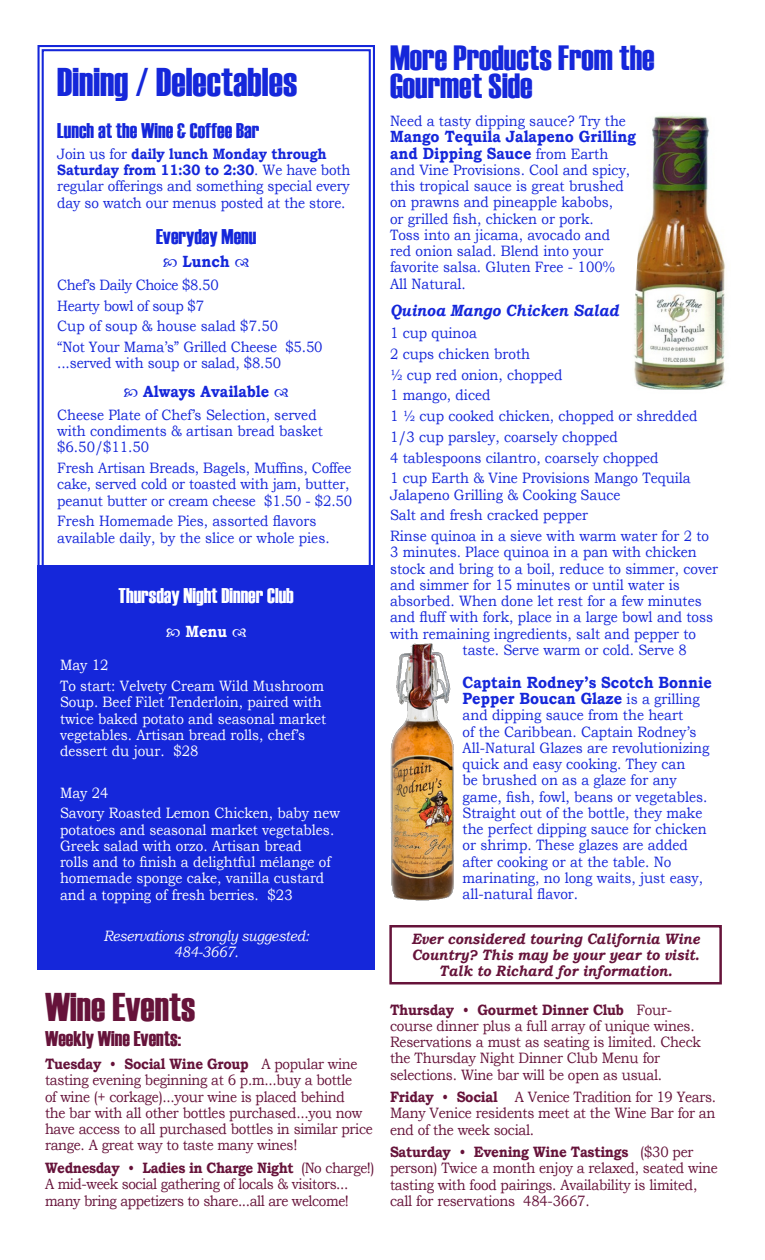
<style>
.page{position:relative;width:765px;height:1260px;background:#fff}
.page>*{position:absolute;margin:0;border:0;box-sizing:border-box;transform-origin:0 0}
.mini_heading{font:40px "Haettenschweiler";color:#1527da}
.mini_heading-2{font:40px "Haettenschweiler";color:#66133a}
.mini_heading-3{font:35px/28.8px "Haettenschweiler";color:#1527da}
.mini_heading-4{font:21.25px "Haettenschweiler";color:#1527da}
.Text{font:21.25px "Haettenschweiler";color:#fff}
.mini_heading-5{font:21.25px "Haettenschweiler";color:#66133a}
.Text-2{font:21.25px "Haettenschweiler";color:#1527da}
.Text-3{font:700 16.25px/16.2px "Bookman Old Style";color:#1527da;scale:.9 1}
.Text-4{font:italic 700 16.25px "Bookman Old Style";color:#1527da;scale:.9 1}
.Text-5{font:700 16.25px "Bookman Old Style";color:#fff;scale:.9 1}
.Text-6{font:15px/16.2px "Bookman Old Style";color:#1527da;scale:.9 1}
.text_wine{font:15px/16.2px "Bookman Old Style";letter-spacing:-.015em;color:#66133a;scale:.9 1}
.Text-7{font:15px/16.2px "Bookman Old Style";color:#fff;scale:.9 1}
.Text-8{font:italic 700 15px/16.2px "Bookman Old Style";color:#66133a;text-align:center;scale:.9 1}
.Text-9{font:italic 15px/16.2px "Bookman Old Style";letter-spacing:-.02em;color:#fff;text-align:center;scale:.9 1}
.Text-10{font:15px "Bookman Old Style";letter-spacing:-.025em;color:#1527da;scale:.9 1}
.Text-11{font:15px "Bookman Old Style";letter-spacing:-.02em;color:#1527da;scale:.9 1}
.s1{font-weight:400;font-size:15px}
.s2{font-weight:700}
</style>
<div class="page">
<svg style="left:37px;top:45px;width:338px;height:862px"></svg>
<div style="left:38px;top:565px;width:337px;height:405px;background:#1527da"></div>
<img style="left:634px;top:115px;width:91px;height:275px">
<img style="left:390px;top:643px;width:64px;height:258px">
<div style="left:389px;top:925px;width:333px;height:59px;border:2px solid #66133a"></div>
<svg style="left:163px;top:258px;width:14px;height:9px"></svg>
<svg style="left:235px;top:258px;width:14px;height:9px"></svg>
<svg style="left:124px;top:388px;width:14px;height:9px"></svg>
<svg style="left:275px;top:388px;width:13px;height:9px"></svg>
<p class="mini_heading-3" style="left:390px;top:43px;width:266px">More Products From the<br>Gourmet Side</p>
<p class="Text-6" style="left:390px;top:113px;width:264px">Need a tasty dipping sauce? Try the</p>
<p class="Text-3" style="left:390px;top:129px;width:275px">Mango Tequila Jalapeno Grilling and Dipping Sauce <span class="s1">from Earth</span></p>
<p class="Text-6" style="left:390px;top:162px;width:268px">and Vine Provisions. Cool and spicy, this tropical sauce is great brushed on prawns and pineapple kabobs, or grilled fish, chicken or pork.<br>Toss into an jicama, avocado and red onion salad. Blend into your favorite salsa. Gluten Free - 100%<br>All Natural.</p>
<p class="Text-4" style="left:390px;top:299px;width:256px">Quinoa Mango Chicken Salad</p>
<p class="Text-6" style="left:390px;top:325px;width:98px">1 cup quinoa</p>
<p class="Text-6" style="left:390px;top:346px;width:157px">2 cups chicken broth</p>
<p class="Text-6" style="left:390px;top:366px;width:193px">½ cup red onion, chopped</p>
<p class="Text-6" style="left:390px;top:387px;width:113px">1 mango, diced</p>
<p class="Text-6" style="left:390px;top:408px;width:343px">1 ½ cup cooked chicken, chopped or shredded</p>
<p class="Text-6" style="left:390px;top:429px;width:255px">1/3 cup parsley, coarsely chopped</p>
<p class="Text-6" style="left:390px;top:449px;width:300px">4 tablespoons cilantro, coarsely chopped</p>
<p class="Text-6" style="left:390px;top:470px;width:336px">1 cup Earth &amp; Vine Provisions Mango Tequila<br>Jalapeno Grilling &amp; Cooking Sauce</p>
<p class="Text-6" style="left:390px;top:507px;width:222px">Salt and fresh cracked pepper</p>
<p class="Text-6" style="left:390px;top:528px;width:356px">Rinse quinoa in a sieve with warm water for 2 to</p>
<p class="Text-6" style="left:390px;top:544px;width:342px">3 minutes. Place quinoa in a pan with chicken</p>
<p class="Text-6" style="left:390px;top:560px;width:366px">stock and bring to a boil, reduce to simmer, cover</p>
<p class="Text-6" style="left:390px;top:577px;width:324px">and simmer for 15 minutes or until water is</p>
<p class="Text-6" style="left:390px;top:593px;width:348px">absorbed. When done let rest for a few minutes</p>
<p class="Text-6" style="left:390px;top:609px;width:361px">and fluff with fork, place in a large bowl and toss</p>
<p class="Text-6" style="left:390px;top:625px;width:342px">with remaining ingredients, salt and pepper to</p>
<p class="Text-6" style="left:463px;top:642px;width:251px">taste. Serve warm or cold. Serve 8</p>
<p class="Text-3" style="left:463px;top:674px;width:278px">Captain Rodney’s Scotch Bonnie<br>Pepper Boucan Glaze <span class="s1">is a grilling</span></p>
<p class="Text-6" style="left:463px;top:707px;width:276px">and dipping sauce from the heart<br>of the Caribbean. Captain Rodney’s All-Natural Glazes are revolutionizing quick and easy cooking. They can<br>be brushed on as a glaze for any game, fish, fowl, beans or vegetables.<br>Straight out of the bottle, they make the perfect dipping sauce for chicken or shrimp. These glazes are added after cooking or at the table. No marinating, no long waits, just easy, all-natural flavor.</p>
<p class="mini_heading" style="left:57px;top:55px;width:241px">Dining / Delectables</p>
<p class="mini_heading-4" style="left:57px;top:116px;width:204px">Lunch at the Wine &amp; Coffee Bar</p>
<p class="Text-6" style="left:57px;top:146px;width:327px">Join us for <span class="s2">daily lunch Monday through Saturday from 11:30 to 2:30</span>. We have both regular offerings and something special every day so watch our menus posted at the store.</p>
<p class="Text-2" style="left:156px;top:222px;width:102px">Everyday Menu</p>
<p class="Text-3" style="left:183px;top:253px;width:54px">Lunch</p>
<p class="Text-10" style="left:57px;top:275px;width:181px">Chef’s Daily Choice $8.50</p>
<p class="Text-11" style="left:57px;top:296px;width:165px">Hearty bowl of soup $7</p>
<p class="Text-6" style="left:57px;top:318px;width:247px">Cup of soup &amp; house salad $7.50</p>
<p class="Text-6" style="left:57px;top:339px;width:296px">“Not Your Mama’s” Grilled Cheese $5.50 ...served with soup or salad, $8.50</p>
<p class="Text-3" style="left:143px;top:383px;width:142px">Always Available</p>
<p class="Text-6" style="left:57px;top:407px;width:297px">Cheese Plate of Chef’s Selection, served with condiments &amp; artisan bread basket $6.50/$11.50</p>
<p class="Text-6" style="left:57px;top:460px;width:329px">Fresh Artisan Breads, Bagels, Muffins, Coffee cake, served cold or toasted with jam, butter, peanut butter or cream cheese $1.50 - $2.50</p>
<p class="Text-6" style="left:57px;top:513px;width:304px">Fresh Homemade Pies, assorted flavors available daily, by the slice or whole pies.</p>
<p class="Text" style="left:119px;top:581px;width:177px">Thursday Night Dinner Club</p>
<p class="Text-5" style="left:185px;top:620px;width:48px">Menu</p>
<p class="Text-7" style="left:60px;top:657px;width:56px">May 12</p>
<p class="Text-7" style="left:60px;top:678px;width:297px">To start: Velvety Cream Wild Mushroom Soup. Beef Filet Tenderloin, paired with twice baked potato and seasonal market vegetables. Artisan bread rolls, chef’s dessert du jour. $28</p>
<p class="Text-7" style="left:60px;top:785px;width:56px">May 24</p>
<p class="Text-7" style="left:60px;top:805px;width:313px">Savory Roasted Lemon Chicken, baby new potatoes and seasonal market vegetables.<br>Greek salad with orzo. Artisan bread<br>rolls and to finish a delightful mélange of homemade sponge cake, vanilla custard and a topping of fresh berries. $23</p>
<p class="Text-9" style="left:103px;top:928px;width:230px">Reservations strongly suggested:<br>484-3667.</p>
<p class="Text-8" style="left:412px;top:930px;width:322px">Ever considered touring California Wine<br>Country? This may be your year to visit.<br>Talk to Richard for information.</p>
<p class="text_wine" style="left:390px;top:1001px;width:347px"><span class="s2">Thursday</span> • <span class="s2">Gourmet Dinner Club</span> Four&shy;course dinner plus a full array of unique wines.<br>Reservations a must as seating is limited. Check the Thursday Night Dinner Club Menu for selections. Wine bar will be open as usual.</p>
<p class="text_wine" style="left:390px;top:1089px;width:364px;text-align:justify"><span class="s2">Friday</span> • <span class="s2">Social</span> A Venice Tradition for 19 Years.<br>Many Venice residents meet at the Wine Bar for an end of the week social.</p>
<p class="text_wine" style="left:390px;top:1144px;width:366px"><span class="s2">Saturday</span> • <span class="s2">Evening Wine Tastings</span> ($30 per person) Twice a month enjoy a relaxed, seated wine tasting with food pairings. Availability is limited, call for reservations 484-3667.</p>
<p class="mini_heading-2" style="left:45px;top:980px;width:152px">Wine Events</p>
<p class="mini_heading-5" style="left:45px;top:1024px;width:138px">Weekly Wine Events:</p>
<p class="text_wine" style="left:45px;top:1056px;width:366px"><span class="s2">Tuesday</span> • <span class="s2">Social Wine Group</span> A popular wine tasting evening beginning at 6 p.m...buy a bottle<br>of wine (+ corkage)...your wine is placed behind<br>the bar with all other bottles purchased...you now have access to all purchased bottles in similar price range. A great way to taste many wines!</p>
<p class="text_wine" style="left:45px;top:1160px;width:368px"><span class="s2">Wednesday</span> • <span class="s2">Ladies in Charge Night</span> (No charge!)<br>A mid-week social gathering of locals &amp; visitors... many bring appetizers to share...all are welcome!</p>
</div>
